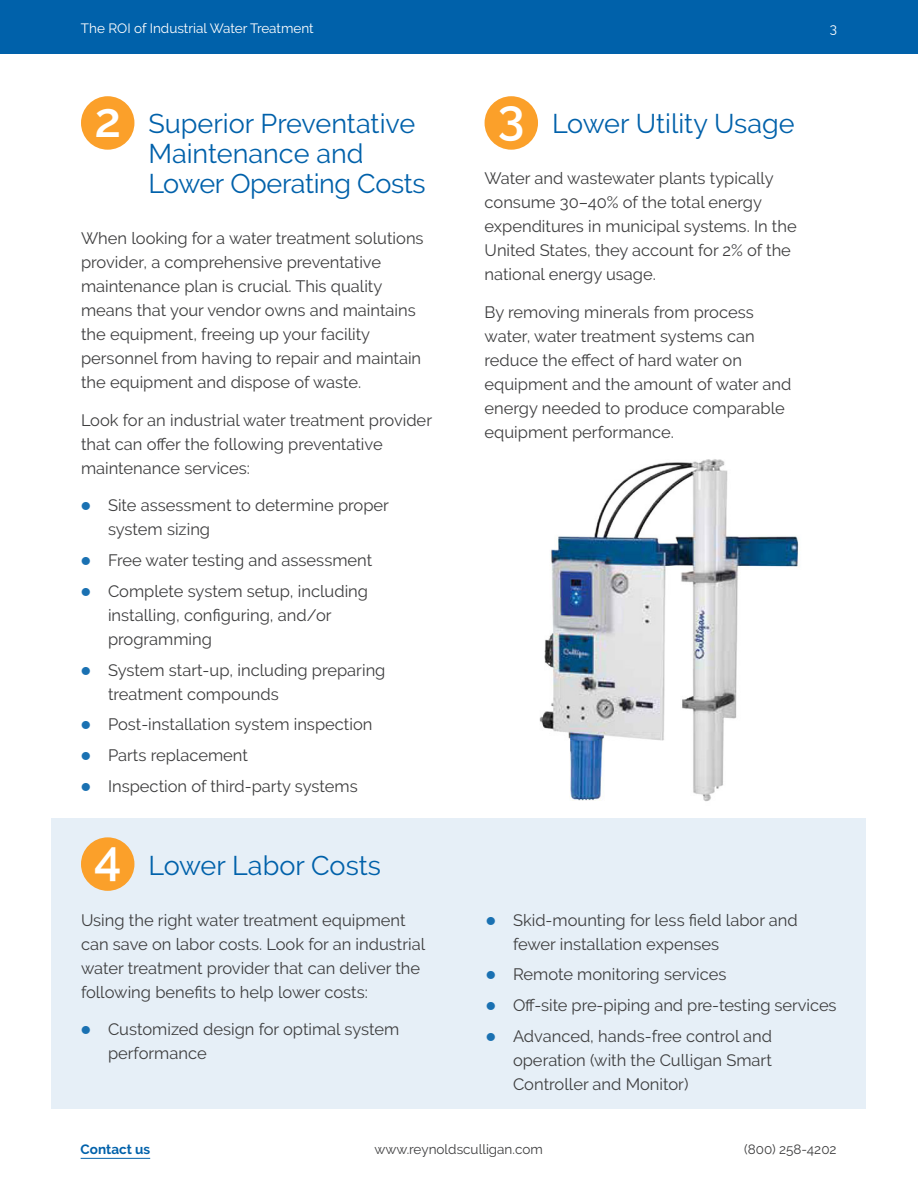
<style>
.page{position:relative;width:918px;height:1188px;background:#fff}
.page>*{position:absolute;margin:0;border:0;box-sizing:border-box;transform-origin:0 0}
.t1{font:600 48.6px "Raleway";color:#fff}
.t2{font:27px/30px "Raleway";color:#0061aa}
.t3{font:16.5px/24px "Raleway";color:#3e3e3f}
.t4{font:13.5px "Raleway";color:#3e3e3f}
.t5{font:13.5px "Raleway";color:#fff}
.t6{font:700 13.5px "Raleway";color:#0061aa}
.s1{font-family:"Lato";font-weight:900;color:#1a71b2}
</style>
<div class="page">
<div style="left:0;top:0;width:918px;height:54px;background:#0061aa"></div>
<hr style="left:81px;top:1158px;width:69px;height:1px;background:#0061aa">
<img style="left:539px;top:459px;width:260px;height:342px">
<div style="left:52px;top:819px;width:814px;height:290px;background:#e6eff7"></div>
<div style="left:81px;top:96px;width:53px;height:54px;background:#fba02a;border-radius:50%"></div>
<div style="left:485px;top:96px;width:53px;height:54px;background:#fba02a;border-radius:50%"></div>
<div style="left:81px;top:837px;width:53px;height:54px;background:#fba02a;border-radius:50%"></div>
<p class="t5" style="left:81px;top:21px;width:234px">The ROI of Industrial Water Treatment</p>
<p class="t5" style="left:830px;top:23px;width:9px">3</p>
<h1 class="t1" style="left:498px;top:98px;width:28px">3</h1>
<h1 class="t1" style="left:94px;top:100px;width:28px">2</h1>
<h2 class="t2" style="left:552px;top:111px;width:244px">Lower Utility Usage</h2>
<p class="t3" style="left:485px;top:168px;width:314px">Water and wastewater plants typically consume 30–40% of the total energy expenditures in municipal systems. In the United States, they account for 2% of the national energy usage.</p>
<p class="t3" style="left:485px;top:302px;width:308px">By removing minerals from process water, water treatment systems can reduce the effect of hard water on equipment and the amount of water and energy needed to produce comparable equipment performance.</p>
<h2 class="t2" style="left:148px;top:111px;width:279px">Superior Preventative<br>Maintenance and<br>Lower Operating Costs</h2>
<p class="t3" style="left:81px;top:228px;width:344px">When looking for a water treatment solutions provider, a comprehensive preventative maintenance plan is crucial. This quality means that your vendor owns and maintains the equipment, freeing up your facility personnel from having to repair and maintain the equipment and dispose of waste.</p>
<p class="t3" style="left:81px;top:410px;width:353px">Look for an industrial water treatment provider that can offer the following preventative maintenance services:</p>
<p class="t3" style="left:108px;top:495px;width:283px;text-indent:-27px"><span class="s1">•</span> Site assessment to determine proper system sizing</p>
<p class="t3" style="left:81px;top:550px;width:293px"><span class="s1">•</span> Free water testing and assessment</p>
<p class="t3" style="left:108px;top:581px;width:262px;text-indent:-27px"><span class="s1">•</span> Complete system setup, including installing, configuring, and/or programming</p>
<p class="t3" style="left:108px;top:659px;width:279px;text-indent:-27px"><span class="s1">•</span> System start-up, including preparing treatment compounds</p>
<p class="t3" style="left:81px;top:714px;width:293px"><span class="s1">•</span> Post-installation system inspection</p>
<p class="t3" style="left:81px;top:745px;width:169px"><span class="s1">•</span> Parts replacement</p>
<p class="t3" style="left:81px;top:776px;width:278px"><span class="s1">•</span> Inspection of third-party systems</p>
<h1 class="t1" style="left:94px;top:839px;width:29px">4</h1>
<h2 class="t2" style="left:148px;top:853px;width:234px">Lower Labor Costs</h2>
<p class="t3" style="left:81px;top:909px;width:346px">Using the right water treatment equipment can save on labor costs. Look for an industrial water treatment provider that can deliver the following benefits to help lower costs:</p>
<p class="t3" style="left:108px;top:1019px;width:293px;text-indent:-27px"><span class="s1">•</span> Customized design for optimal system performance</p>
<p class="t3" style="left:513px;top:908px;width:286px;text-indent:-27px"><span class="s1">•</span> Skid-mounting for less field labor and fewer installation expenses</p>
<p class="t3" style="left:486px;top:964px;width:242px"><span class="s1">•</span> Remote monitoring services</p>
<p class="t3" style="left:486px;top:993px;width:352px"><span class="s1">•</span> Off-site pre-piping and pre-testing services</p>
<p class="t3" style="left:513px;top:1026px;width:261px;text-align:justify;text-indent:-27px"><span class="s1">•</span> Advanced, hands-free control and operation (with the Culligan Smart Controller and Monitor)</p>
<p class="t6" style="left:81px;top:1144px;width:71px">Contact us</p>
<p class="t4" style="left:374px;top:1144px;width:170px">www.reynoldsculligan.com</p>
<p class="t4" style="left:744px;top:1144px;width:94px">(800) 258-4202</p>
</div>
